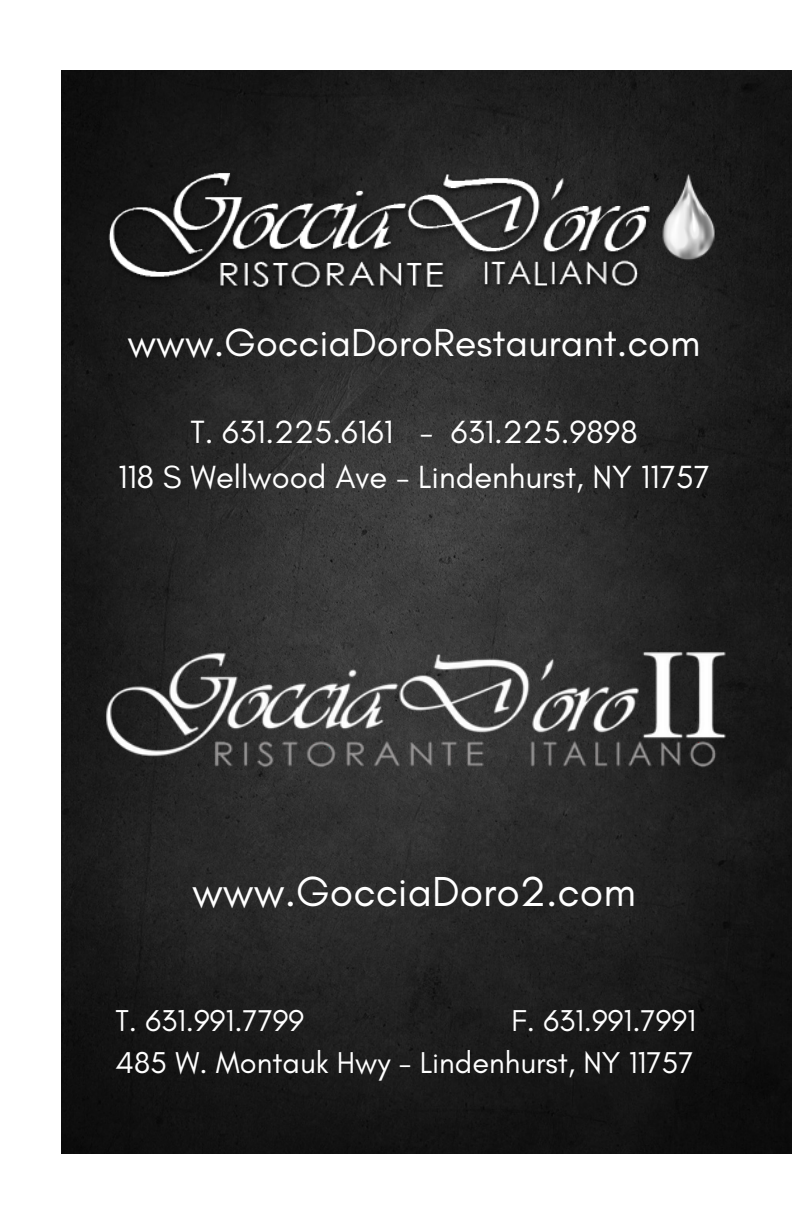
<style>
.page{position:relative;width:792px;height:1224px;background:#fff}
.page>*{position:absolute;margin:0;border:0;box-sizing:border-box;transform-origin:0 0}
.t1{font:42.8px "Glacial Indifference";color:#fff}
.t2{font:39.8px "Glacial Indifference";color:#fff}
.t3{font:32.6px "Glacial Indifference";color:#fff}
.t4{font:30.8px "Glacial Indifference";color:#fff}
</style>
<div class="page">
<img style="left:61px;top:70px;width:731px;height:1083px">
<img style="left:101px;top:639px;width:630px;height:151px">
<img style="left:97px;top:159px;width:633px;height:152px">
<h1 class="t2" style="left:128px;top:318px;width:574px">www.GocciaDoroRestaurant.com</h1>
<p class="t3" style="left:190px;top:412px;width:449px">T. 631.225.6161 - 631.225.9898</p>
<p class="t3" style="left:118px;top:457px;width:593px">118 S Wellwood Ave - Lindenhurst, NY 11757</p>
<p class="t1" style="left:192px;top:865px;width:445px">www.GocciaDoro2.com</p>
<p class="t4" style="left:115px;top:1002px;width:190px">T. 631.991.7799</p>
<p class="t4" style="left:512px;top:1002px;width:186px">F. 631.991.7991</p>
<p class="t4" style="left:115px;top:1044px;width:580px">485 W. Montauk Hwy - Lindenhurst, NY 11757</p>
</div>
